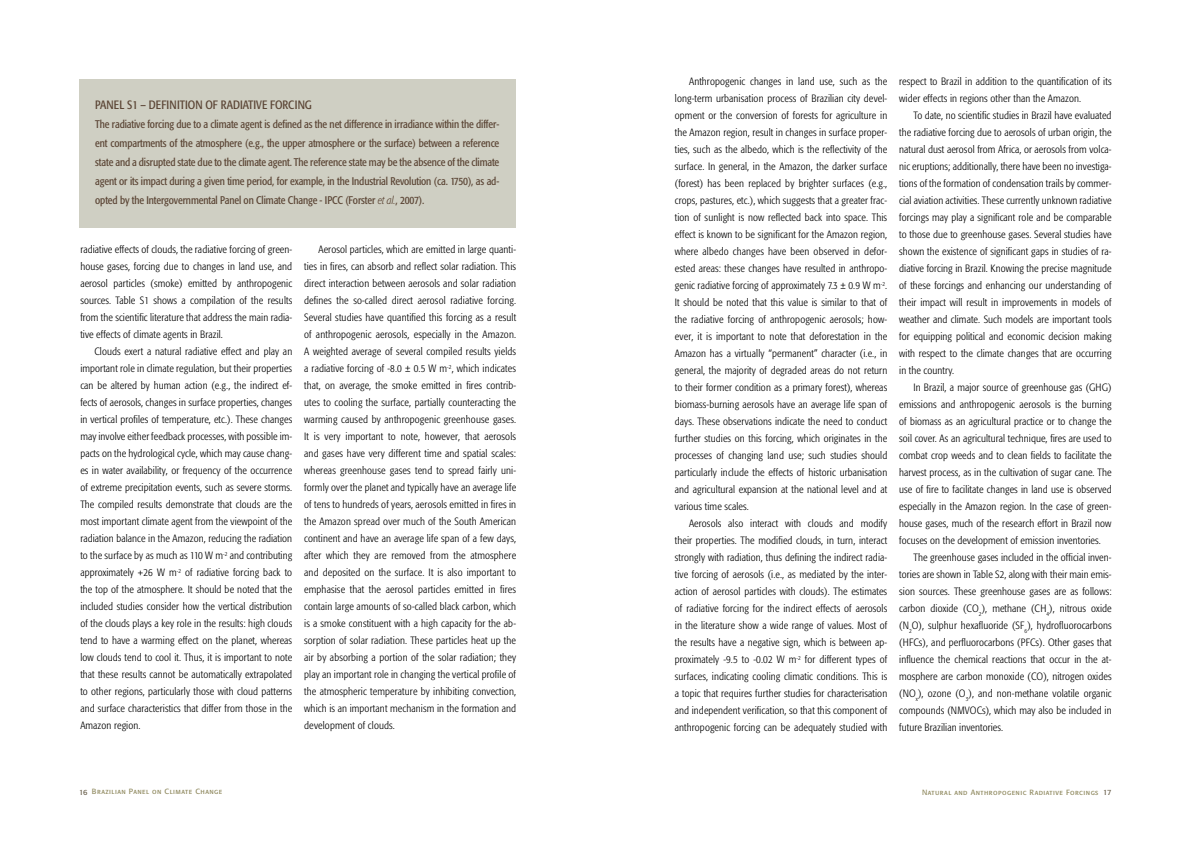
<style>
.page{position:relative;width:1191px;height:842px;background:#fff}
.page>*{position:absolute;margin:0;border:0;box-sizing:border-box;transform-origin:0 0}
.t1{font:condensed 12px "Formata";color:#5b4535}
.t2{font:condensed 11px/19px "Formata";letter-spacing:-.01em;color:#5b4535;text-align:justify}
.t3{font:300 condensed 10.5px/17px "Formata";letter-spacing:.01em;color:#000;text-align:justify}
.t4{font:7.5px "Formata Regular SC";letter-spacing:.06em;color:#908a60}
.s1{font-weight:300;font-style:italic}
.s2{font-family:"Formata";color:#675d48}
</style>
<div class="page">
<div style="left:79px;top:79px;width:437px;height:149px;background:#cfcfc3"></div>
<p class="t1" style="left:95px;top:98px;width:218px">Panel S1 – Definition of radiative forcing</p>
<p class="t2" style="left:95px;top:115px;width:405px">The radiative forcing due to a climate agent is defined as the net difference in irradiance within the differ&shy;ent compartments of the atmosphere (e.g., the upper atmosphere or the surface) between a reference state and a disrupted state due to the climate agent. The reference state may be the absence of the climate agent or its impact during a given time period, for example, in the Industrial Revolution (ca. 1750), as ad&shy;opted by the Intergovernmental Panel on Climate Change - IPCC (Forster <span class="s1">et al.</span>, 2007).</p>
<p class="t3" style="left:80px;top:241px;width:213px">radiative effects of clouds, the radiative forcing of green&shy;house gases, forcing due to changes in land use, and aerosol particles (smoke) emitted by anthropogenic sources. Table S1 shows a compilation of the results from the scientific literature that address the main radia&shy;tive effects of climate agents in Brazil.</p>
<p class="t3" style="left:80px;top:343px;width:213px;text-indent:14px">Clouds exert a natural radiative effect and play an important role in climate regulation, but their properties can be altered by human action (e.g., the indirect ef&shy;fects of aerosols, changes in surface properties, changes in vertical profiles of temperature, etc.). These changes may involve either feedback processes, with possible im&shy;pacts on the hydrological cycle, which may cause chang&shy;es in water availability, or frequency of the occurrence of extreme precipitation events, such as severe storms.<br>The compiled results demonstrate that clouds are the most important climate agent from the viewpoint of the radiation balance in the Amazon, reducing the radiation to the surface by as much as 110 W m<sup>-2</sup> and contributing approximately +26 W m<sup>-2</sup> of radiative forcing back to the top of the atmosphere. It should be noted that the included studies consider how the vertical distribution of the clouds plays a key role in the results: high clouds tend to have a warming effect on the planet, whereas low clouds tend to cool it. Thus, it is important to note that these results cannot be automatically extrapolated to other regions, particularly those with cloud patterns and surface characteristics that differ from those in the Amazon region.</p>
<p class="t3" style="left:304px;top:241px;width:213px;text-indent:14px">Aerosol particles, which are emitted in large quanti&shy;ties in fires, can absorb and reflect solar radiation. This direct interaction between aerosols and solar radiation defines the so-called direct aerosol radiative forcing.<br>Several studies have quantified this forcing as a result of anthropogenic aerosols, especially in the Amazon.<br>A weighted average of several compiled results yields a radiative forcing of -8.0 ± 0.5 W m<sup>-2</sup>, which indicates that, on average, the smoke emitted in fires contrib&shy;utes to cooling the surface, partially counteracting the warming caused by anthropogenic greenhouse gases.<br>It is very important to note, however, that aerosols and gases have very different time and spatial scales: whereas greenhouse gases tend to spread fairly uni&shy;formly over the planet and typically have an average life of tens to hundreds of years, aerosols emitted in fires in the Amazon spread over much of the South American continent and have an average life span of a few days, after which they are removed from the atmosphere and deposited on the surface. It is also important to emphasise that the aerosol particles emitted in fires contain large amounts of so-called black carbon, which is a smoke constituent with a high capacity for the ab&shy;sorption of solar radiation. These particles heat up the air by absorbing a portion of the solar radiation; they play an important role in changing the vertical profile of the atmospheric temperature by inhibiting convection, which is an important mechanism in the formation and development of clouds.</p>
<p class="t3" style="left:675px;top:73px;width:214px;text-indent:14px">Anthropogenic changes in land use, such as the long-term urbanisation process of Brazilian city devel&shy;opment or the conversion of forests for agriculture in the Amazon region, result in changes in surface proper&shy;ties, such as the albedo, which is the reflectivity of the surface. In general, in the Amazon, the darker surface (forest) has been replaced by brighter surfaces (e.g., crops, pastures, etc.), which suggests that a greater frac&shy;tion of sunlight is now reflected back into space. This effect is known to be significant for the Amazon region, where albedo changes have been observed in defor&shy;ested areas: these changes have resulted in anthropo&shy;genic radiative forcing of approximately 7.3 ± 0.9 W m<sup>-2</sup>.<br>It should be noted that this value is similar to that of the radiative forcing of anthropogenic aerosols; how&shy;ever, it is important to note that deforestation in the Amazon has a virtually “permanent” character (i.e., in general, the majority of degraded areas do not return to their former condition as a primary forest), whereas biomass-burning aerosols have an average life span of days. These observations indicate the need to conduct further studies on this forcing, which originates in the processes of changing land use; such studies should particularly include the effects of historic urbanisation and agricultural expansion at the national level and at various time scales.</p>
<p class="t3" style="left:675px;top:515px;width:214px;text-indent:14px">Aerosols also interact with clouds and modify their properties. The modified clouds, in turn, interact strongly with radiation, thus defining the indirect radia&shy;tive forcing of aerosols (i.e., as mediated by the inter&shy;action of aerosol particles with clouds). The estimates of radiative forcing for the indirect effects of aerosols in the literature show a wide range of values. Most of the results have a negative sign, which is between ap&shy;proximately -9.5 to -0.02 W m<sup>-2</sup> for different types of surfaces, indicating cooling climatic conditions. This is a topic that requires further studies for characterisation and independent verification, so that this component of anthropogenic forcing can be adequately studied with</p>
<p class="t3" style="left:899px;top:73px;width:214px">respect to Brazil in addition to the quantification of its wider effects in regions other than the Amazon.</p>
<p class="t3" style="left:899px;top:107px;width:214px;text-indent:14px">To date, no scientific studies in Brazil have evaluated the radiative forcing due to aerosols of urban origin, the natural dust aerosol from Africa, or aerosols from volca&shy;nic eruptions; additionally, there have been no investiga&shy;tions of the formation of condensation trails by commer&shy;cial aviation activities. These currently unknown radiative forcings may play a significant role and be comparable to those due to greenhouse gases. Several studies have shown the existence of significant gaps in studies of ra&shy;diative forcing in Brazil. Knowing the precise magnitude of these forcings and enhancing our understanding of their impact will result in improvements in models of weather and climate. Such models are important tools for equipping political and economic decision making with respect to the climate changes that are occurring in the country.</p>
<p class="t3" style="left:899px;top:379px;width:214px;text-indent:14px">In Brazil, a major source of greenhouse gas (GHG) emissions and anthropogenic aerosols is the burning of biomass as an agricultural practice or to change the soil cover. As an agricultural technique, fires are used to combat crop weeds and to clean fields to facilitate the harvest process, as in the cultivation of sugar cane. The use of fire to facilitate changes in land use is observed especially in the Amazon region. In the case of green&shy;house gases, much of the research effort in Brazil now focuses on the development of emission inventories.</p>
<p class="t3" style="left:899px;top:549px;width:214px;text-indent:14px">The greenhouse gases included in the official inven&shy;tories are shown in Table S2, along with their main emis&shy;sion sources. These greenhouse gases are as follows: carbon dioxide (CO<sub>2</sub>), methane (CH<sub>4</sub>), nitrous oxide (N<sub>2</sub>O), sulphur hexafluoride (SF<sub>6</sub>), hydrofluorocarbons (HFCs), and perfluorocarbons (PFCs). Other gases that influence the chemical reactions that occur in the at&shy;mosphere are carbon monoxide (CO), nitrogen oxides (NO<sub>x</sub>), ozone (O<sub>3</sub>), and non-methane volatile organic compounds (NMVOCs), which may also be included in future Brazilian inventories.</p>
<p class="t4" style="left:79px;top:786px;width:145px"><span class="s2">16</span> Brazilian Panel on Climate Change</p>
<p class="t4" style="left:922px;top:788px;width:191px">Natural and Anthropogenic Radiative Forcings <span class="s2">17</span></p>
</div>
